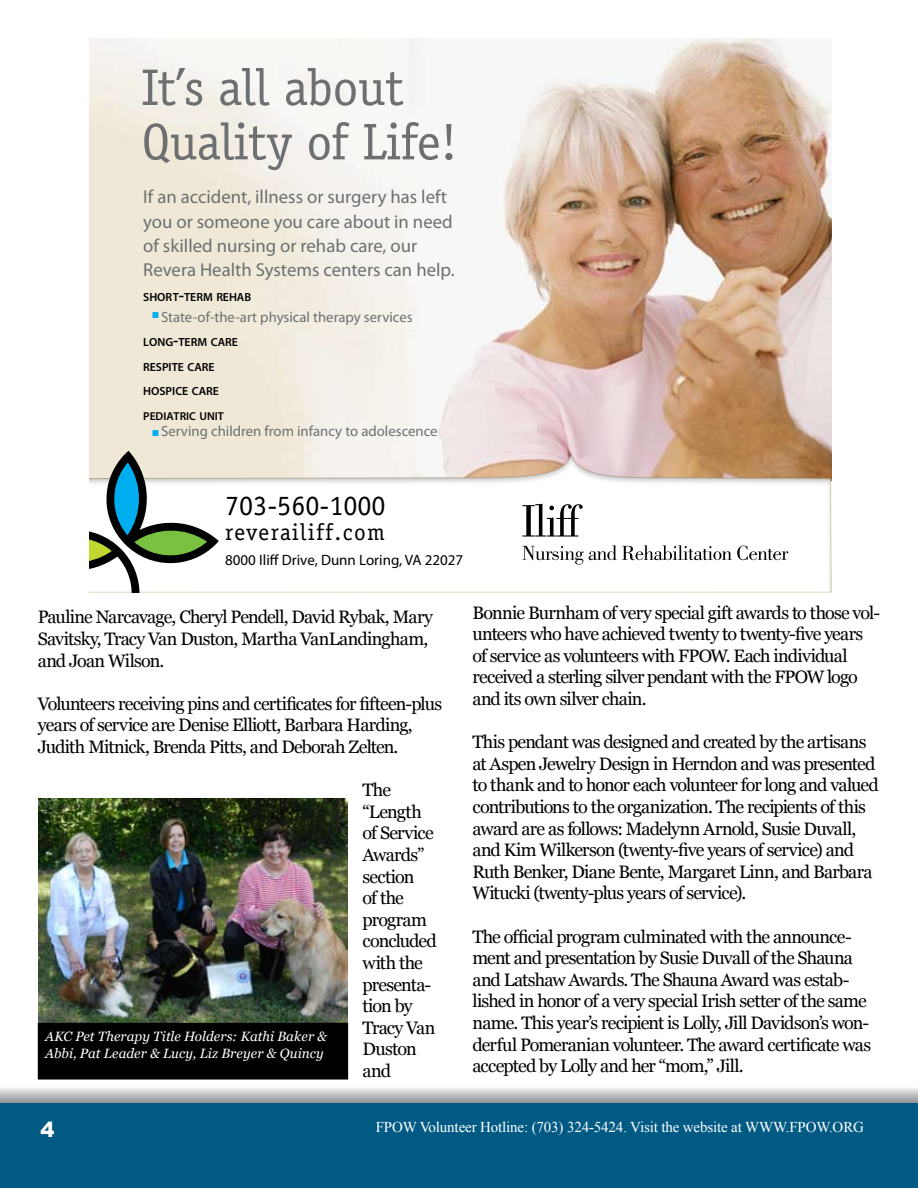
<style>
.page{position:relative;width:918px;height:1188px;background:#fff}
.page>*{position:absolute;margin:0;border:0;box-sizing:border-box;transform-origin:0 0}
.t1{font:51.6px/54.4px "Officina Serif";letter-spacing:-.01em;color:#6d6f71}
.t2{font:28.2px "Officina Serif";color:#000}
.t3{font:23.4px "Officina Serif";letter-spacing:.06em;color:#000}
.t4{font:18.75px/24.3px "Myriad Pro";color:#6d6f71}
.t5{font:18px/21.6px "Georgia";letter-spacing:-.045em;color:#000}
.t6{font:15px "Times New Roman";letter-spacing:-.01em;color:#fff}
.t7{font:15px "Myriad Pro";color:#000}
.t8{font:14.7px "Myriad Pro";color:#6d6f71}
.t9{font:italic 13.5px/16.2px "Georgia";letter-spacing:.005em;color:#fff}
.t10{font:600 11.85px/24.6px "Myriad Pro";color:#000}
.t11{font:600 11.55px "Myriad Pro";color:#000}
.s1{font-size:16.8px}
.s2{font-family:"Monotype Sorts";font-size:8.25px;color:#00adef}
</style>
<div class="page">
<svg style="left:0;top:1088px;width:917px;height:15px"></svg>
<div style="left:0;top:1103px;width:918px;height:85px;background:#005a84"></div>
<svg style="left:917px;top:1088px;width:1px;height:12px"></svg>
<hr style="left:917px;top:1100px;width:1px;height:88px;background:#005a84">
<img style="left:39px;top:798px;width:309px;height:225px">
<div style="left:39px;top:1024px;width:308px;height:55px;background:#000"></div>
<div style="left:38px;top:1023px;width:310px;height:57px;border:2px solid #000"></div>
<img style="left:89px;top:38px;width:743px;height:414px">
<div style="left:89px;top:452px;width:743px;height:141px;background:#000;opacity:.25"></div>
<svg style="left:89px;top:451px;width:130px;height:142px"></svg>
<svg style="left:522px;top:504px;width:61px;height:33px"></svg>
<svg style="left:523px;top:545px;width:265px;height:20px"></svg>
<h1 class="t1" style="left:142px;top:60px;width:317px">It’s all about<br>Quality of Life!</h1>
<p class="t4" style="left:143px;top:185px;width:313px">If an accident, illness or surgery has left you or someone you care about in need of skilled nursing or rehab care, our Revera Health Systems centers can help.</p>
<p class="t10" style="left:143px;top:284px;width:110px">SHORT<span class="s1">-</span>TERM REHAB</p>
<p class="t8" style="left:152px;top:308px;width:262px"><sup>n</sup> State-of-the-art physical therapy services</p>
<p class="t10" style="left:143px;top:330px;width:96px">LONG<span class="s1">-</span>TERM CARE<br>RESPITE CARE<br>HOSPICE CARE</p>
<p class="t11" style="left:143px;top:409px;width:82px">PEDIATRIC UNIT</p>
<p class="t8" style="left:152px;top:422px;width:287px"><span class="s2">n</span> Serving children from infancy to adolescence</p>
<h2 class="t2" style="left:225px;top:488px;width:162px">703-560-1000</h2>
<p class="t3" style="left:225px;top:518px;width:161px">reverailiff.com</p>
<p class="t7" style="left:225px;top:551px;width:240px">8000 Iliff Drive, Dunn Loring, VA 22027</p>
<p class="t5" style="left:38px;top:607px;width:397px">Pauline Narcavage, Cheryl Pendell, David Rybak, Mary<br>Savitsky, Tracy Van Duston, Martha VanLandingham, and Joan Wilson.</p>
<p class="t5" style="left:38px;top:693px;width:406px">Volunteers receiving pins and certificates for fifteen-plus years of service are Denise Elliott, Barbara Harding,<br>Judith Mitnick, Brenda Pitts, and Deborah Zelten.</p>
<p class="t5" style="left:363px;top:780px;width:76px">The “Length of Service<br>Awards” section<br>of the program concluded with the presenta&shy;tion by<br>Tracy Van<br>Duston and</p>
<p class="t9" style="left:45px;top:1029px;width:284px">AKC Pet Therapy Title Holders: Kathi Baker &amp;<br>Abbi, Pat Leader &amp; Lucy, Liz Breyer &amp; Quincy</p>
<p class="t5" style="left:472px;top:602px;width:409px">Bonnie Burnham of very special gift awards to those vol&shy;unteers who have achieved twenty to twenty-five years of service as volunteers with FPOW. Each individual received a sterling silver pendant with the FPOW logo and its own silver chain.</p>
<p class="t5" style="left:472px;top:732px;width:408px">This pendant was designed and created by the artisans at Aspen Jewelry Design in Herndon and was presented to thank and to honor each volunteer for long and valued contributions to the organization. The recipients of this award are as follows: Madelynn Arnold, Susie Duvall, and Kim Wilkerson (twenty-five years of service) and Ruth Benker, Diane Bente, Margaret Linn, and Barbara Witucki (twenty-plus years of service).</p>
<p class="t5" style="left:472px;top:926px;width:400px">The official program culminated with the announce&shy;ment and presentation by Susie Duvall of the Shauna and Latshaw Awards. The Shauna Award was estab&shy;lished in honor of a very special Irish setter of the same name. This year’s recipient is Lolly, Jill Davidson’s won&shy;derful Pomeranian volunteer. The award certificate was accepted by Lolly and her “mom,” Jill.</p>
<p class="t6" style="left:376px;top:1117px;width:490px">FPOW Volunteer Hotline: (703) 324-5424. Visit the website at WWW.FPOW.ORG</p>
</div>
